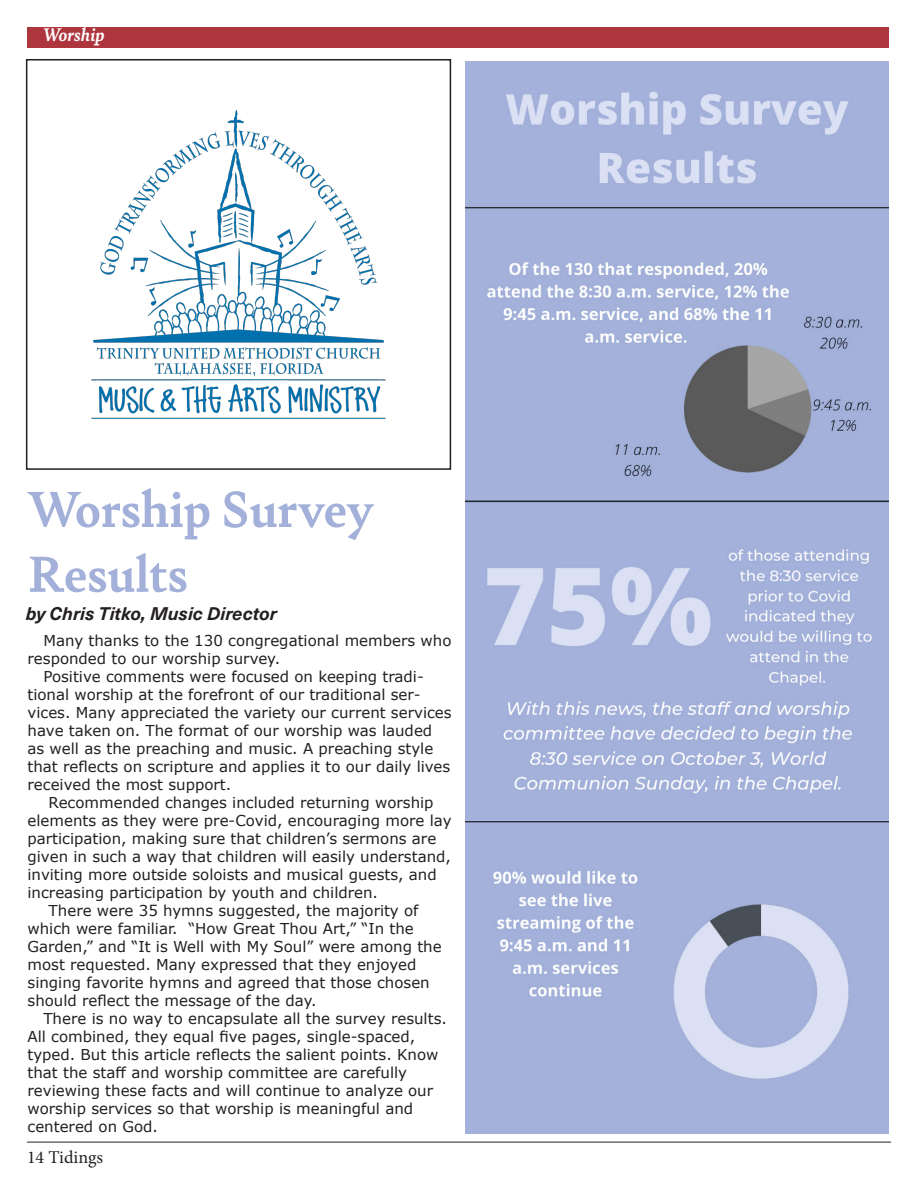
<style>
.page{position:relative;width:918px;height:1188px;background:#fff}
.page>*{position:absolute;margin:0;border:0;box-sizing:border-box;transform-origin:0 0}
.Article_Heading{font:700 54px/64.8px "Bely";color:#a3b0d9}
.t1{font:italic 700 19.5px "Bely";color:#fff}
.Paragraph_Style_1{font:italic 700 18px "Neue Haas Unica W1 G";color:#231f20}
.t2{font:18px "Minion Pro";color:#231f20}
.t3{font:15px/18px "Verdana";color:#231f20}
</style>
<div class="page">
<hr style="left:27px;top:1142px;width:864px;height:1px;background:#231f20">
<div style="left:27px;top:27px;width:862px;height:21px;background:#ae353d"></div>
<img style="left:91px;top:110px;width:295px;height:309px">
<div style="left:26px;top:59px;width:425px;height:411px;border:2px solid #231f20"></div>
<img style="left:466px;top:61px;width:423px;height:1073px">
<h2 class="t1" style="left:43px;top:21px;width:64px">Worship</h2>
<p class="Article_Heading" style="left:28px;top:474px;width:348px">Worship Survey<br>Results</p>
<p class="Paragraph_Style_1" style="left:26px;top:600px;width:252px">by Chris Titko, Music Director</p>
<p class="t3" style="left:28px;top:631px;width:425px;text-indent:16px">Many thanks to the 130 congregational members who responded to our worship survey.</p>
<p class="t3" style="left:28px;top:667px;width:426px;text-indent:16px">Positive comments were focused on keeping tradi&shy;tional worship at the forefront of our traditional ser&shy;vices. Many appreciated the variety our current services have taken on. The format of our worship was lauded as well as the preaching and music. A preaching style that reflects on scripture and applies it to our daily lives received the most support.</p>
<p class="t3" style="left:28px;top:793px;width:426px;text-indent:21px">Recommended changes included returning worship elements as they were pre-Covid, encouraging more lay participation, making sure that children’s sermons are given in such a way that children will easily understand, inviting more outside soloists and musical guests, and increasing participation by youth and children.</p>
<p class="t3" style="left:28px;top:901px;width:416px;text-indent:21px">There were 35 hymns suggested, the majority of which were familiar. “How Great Thou Art,” “In the Garden,” and “It is Well with My Soul” were among the most requested. Many expressed that they enjoyed singing favorite hymns and agreed that those chosen should reflect the message of the day.</p>
<p class="t3" style="left:28px;top:1009px;width:421px;text-indent:16px">There is no way to encapsulate all the survey results.<br>All combined, they equal five pages, single-spaced, typed. But this article reflects the salient points. Know that the staff and worship committee are carefully reviewing these facts and will continue to analyze our worship services so that worship is meaningful and centered on God.</p>
<p class="t2" style="left:27px;top:1145px;width:78px">14 Tidings</p>
</div>
